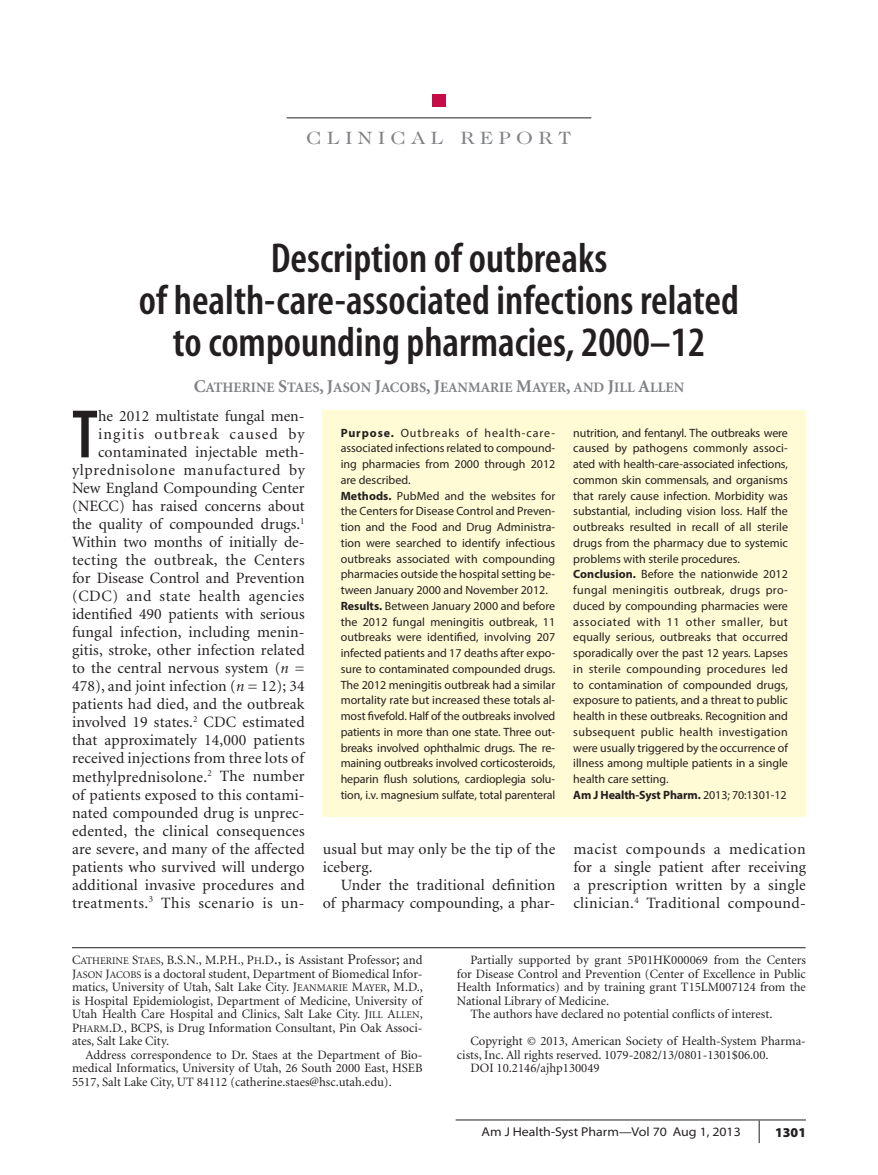
<style>
.page{position:relative;width:878px;height:1175px;background:#fff}
.page>*{position:absolute;margin:0;border:0;box-sizing:border-box;transform-origin:0 0}
.t1{font:600 condensed 69.15px "Myriad Pro";color:#231f20}
.t2{font:600 condensed 42px/42px "Myriad Pro";color:#231f20;text-align:center}
.t3{font:18px "Caslon Two Twenty Four";letter-spacing:.24em;color:#808285;scale:1.2 1}
.t4{font:15.75px/18px "Minion";letter-spacing:.01em;color:#231f20;text-align:right}
.t5{font:14.4px "Minion Bold SC800";color:#808285}
.t6{font:900 13.5px "Myriad Pro";color:#231f20}
.t7{font:12.75px/13.5px "Minion";color:#231f20;text-align:justify}
.t8{font:12.75px "Minion Regular SC800";color:#231f20}
.t9{font:semi-expanded 12.75px "Myriad Pro";color:#231f20}
.t10{font:12px/15.8px "Myriad Pro";color:#231f20}
.s1{font-size:18px}
.s2{font-weight:700}
.s3{font-style:italic}
.s4{font-size:10.2px}
.s5{font-family:"Minion";font-size:15px}
.s6{font-family:"Minion"}
.s7{font-family:"Minion Regular SC800"}
.s8{font-family:"Minion Regular SC800";font-size:10.2px}
</style>
<div class="page">
<svg style="left:758px;top:1120px;width:1px;height:23px"></svg>
<hr style="left:455px;top:1119px;width:351px;height:1px;background:#231f20">
<hr style="left:72px;top:947px;width:733px;height:1px;background:#231f20">
<hr style="left:286px;top:117px;width:305px;height:1px;background:#231f20">
<div style="left:432px;top:94px;width:13px;height:12px;background:#c60c46"></div>
<div style="left:322px;top:409px;width:484px;height:407px;background:#fffbd4"></div>
<h3 class="t3" style="left:306px;top:127px;width:223px">CLINICAL REPORT</h3>
<h2 class="t2" style="left:139px;top:237px;width:601px">Description of outbreaks<br>of health-care-associated infections related to compounding pharmacies, 2000–12</h2>
<p class="t5" style="left:194px;top:380px;width:492px"><span class="s1">C</span>ATHERINE <span class="s1">S</span>TAES<span class="s1">, J</span>ASON <span class="s1">J</span>ACOBS<span class="s1">, J</span>EANMARIE <span class="s1">M</span>AYER<span class="s1">,</span> AND <span class="s1">J</span>ILL <span class="s1">A</span>LLEN</p>
<p class="t10" style="left:340px;top:424px;width:216px"><span class="s2">Purpose.</span> Outbreaks of health-care&shy;associated infections related to compound&shy;ing pharmacies from 2000 through 2012 are described.<br><span class="s2">Methods.</span> PubMed and the websites for the Centers for Disease Control and Preven&shy;tion and the Food and Drug Administra&shy;tion were searched to identify infectious outbreaks associated with compounding pharmacies outside the hospital setting be&shy;tween January 2000 and November 2012.<br><span class="s2">Results.</span> Between January 2000 and before the 2012 fungal meningitis outbreak, 11 outbreaks were identified, involving 207 infected patients and 17 deaths after expo&shy;sure to contaminated compounded drugs.<br>The 2012 meningitis outbreak had a similar mortality rate but increased these totals al&shy;most fivefold. Half of the outbreaks involved patients in more than one state. Three out&shy;breaks involved ophthalmic drugs. The re&shy;maining outbreaks involved corticosteroids, heparin flush solutions, cardioplegia solu&shy;tion, i.v. magnesium sulfate, total parenteral</p>
<p class="t4" style="left:72px;top:408px;width:234px">he 2012 multistate fungal men&shy;ingitis outbreak caused by contaminated injectable meth&shy;ylprednisolone manufactured by New England Compounding Center (NECC) has raised concerns about the quality of compounded drugs.<sup>1<br></sup>Within two months of initially de&shy;tecting the outbreak, the Centers for Disease Control and Prevention (CDC) and state health agencies identified 490 patients with serious fungal infection, including menin&shy;gitis, stroke, other infection related to the central nervous system (<span class="s3">n</span> = 478), and joint infection (<span class="s3">n</span> = 12); 34 patients had died, and the outbreak involved 19 states.<sup>2</sup> CDC estimated that approximately 14,000 patients received injections from three lots of methylprednisolone.<sup>2</sup> The number of patients exposed to this contami&shy;nated compounded drug is unprec&shy;edented, the clinical consequences are severe, and many of the affected patients who survived will undergo additional invasive procedures and treatments.<sup>3</sup> This scenario is un-</p>
<h1 class="t1" style="left:72px;top:396px;width:28px">T</h1>
<p class="t10" style="left:573px;top:424px;width:216px">nutrition, and fentanyl. The outbreaks were caused by pathogens commonly associ&shy;ated with health-care-associated infections, common skin commensals, and organisms that rarely cause infection. Morbidity was substantial, including vision loss. Half the outbreaks resulted in recall of all sterile drugs from the pharmacy due to systemic problems with sterile procedures.<br><span class="s2">Conclusion.</span> Before the nationwide 2012 fungal meningitis outbreak, drugs pro&shy;duced by compounding pharmacies were associated with 11 other smaller, but equally serious, outbreaks that occurred sporadically over the past 12 years. Lapses in sterile compounding procedures led to contamination of compounded drugs, exposure to patients, and a threat to public health in these outbreaks. Recognition and subsequent public health investigation were usually triggered by the occurrence of illness among multiple patients in a single health care setting.<br><span class="s2">Am J Health-Syst Pharm.</span> 2013; 70:1301-12</p>
<h3 class="t4" style="left:323px;top:841px;width:234px;text-align:left">usual but may only be the tip of the iceberg.</h3>
<h3 class="t4" style="left:323px;top:877px;width:234px">Under the traditional definition<br>of pharmacy compounding, a phar-</h3>
<h3 class="t4" style="left:573px;top:841px;width:234px;text-align:justify">macist compounds a medication for a single patient after receiving a prescription written by a single clinician.<sup>4</sup> Traditional compound-</h3>
<p class="t8" style="left:72px;top:954px;width:352px">C<span class="s4">ATHERINE</span> S<span class="s4">TAES</span>, B.S.N., M.P.H., P<span class="s4">H</span>.D<span class="s5">., is</span> <span class="s6">Assistant</span> <span class="s5">P</span><span class="s6">rofessor</span><span class="s5">;</span> <span class="s6">and</span></p>
<p class="t7" style="left:72px;top:967px;width:352px"><span class="s7">J</span><span class="s8">ASON</span> <span class="s7">J</span><span class="s8">ACOBS</span> is a doctoral student, Department of Biomedical Infor&shy;matics, University of Utah, Salt Lake City. <span class="s7">J</span><span class="s8">EANMARIE</span> <span class="s7">M</span><span class="s8">AYER</span><span class="s7">,</span> M.D., is Hospital Epidemiologist, Department of Medicine, University of Utah Health Care Hospital and Clinics, Salt Lake City. <span class="s7">J</span><span class="s8">ILL</span> <span class="s7">A</span><span class="s8">LLEN</span><span class="s7">, P</span><span class="s8">HARM</span><span class="s7">.D.,</span> BCPS, is Drug Information Consultant, Pin Oak Associ&shy;ates, Salt Lake City.</p>
<p class="t7" style="left:72px;top:1048px;width:352px;text-indent:14px">Address correspondence to Dr. Staes at the Department of Bio&shy;medical Informatics, University of Utah, 26 South 2000 East, HSEB 5517, Salt Lake City, UT 84112 (catherine.staes@hsc.utah.edu).</p>
<p class="t7" style="left:470px;top:954px;width:337px">Partially supported by grant 5P01HK000069 from the Centers</p>
<p class="t7" style="left:457px;top:967px;width:350px">for Disease Control and Prevention (Center of Excellence in Public</p>
<p class="t7" style="left:457px;top:981px;width:350px">Health Informatics) and by training grant T15LM007124 from the</p>
<p class="t7" style="left:457px;top:994px;width:154px">National Library of Medicine.</p>
<p class="t7" style="left:470px;top:1008px;width:303px">The authors have declared no potential conflicts of interest.</p>
<p class="t7" style="left:470px;top:1035px;width:337px">Copyright © 2013, American Society of Health-System Pharma-</p>
<p class="t7" style="left:457px;top:1048px;width:313px">cists, Inc. All rights reserved. 1079-2082/13/0801-1301$06.00.</p>
<p class="t7" style="left:470px;top:1062px;width:131px">DOI 10.2146/ajhp130049</p>
<p class="t9" style="left:481px;top:1124px;width:261px">Am J Health-Syst Pharm—Vol 70 Aug 1, 2013</p>
<p class="t6" style="left:775px;top:1124px;width:32px">1301</p>
</div>
